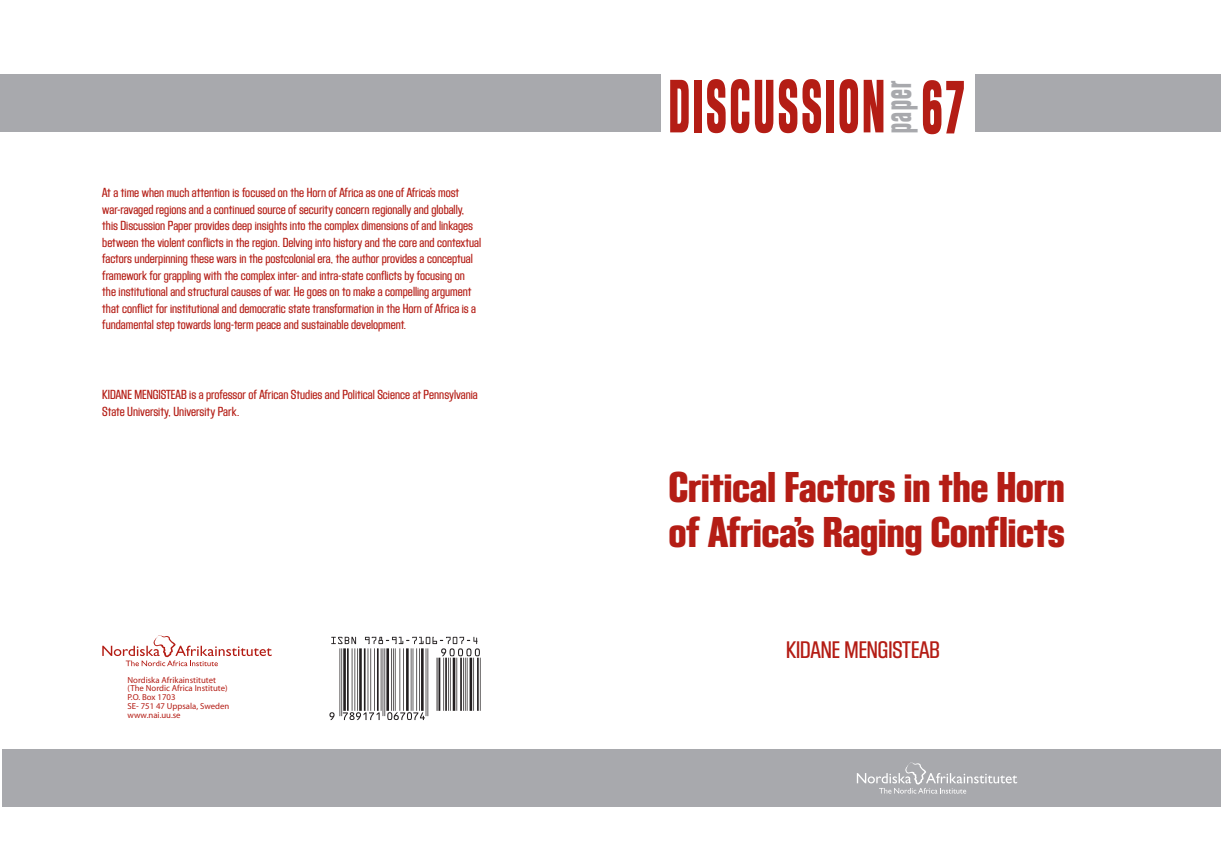
<style>
.page{position:relative;width:1221px;height:866px;background:#fff}
.page>*{position:absolute;margin:0;border:0;box-sizing:border-box;transform-origin:0 0}
.t1{font:78.75px "Block Gothic Ex Bold Cond";color:#b41d15;scale:.66 1}
.t2{font:45px/45px "Block Gothic Ex Bold Cond";color:#b41d15;scale:1.1 1}
.t3{font:41.25px "Block Gothic Ex Bold Cond";letter-spacing:.06em;color:#a8a9ad;scale:.66 1}
.t4{font:25px "Block Gothic Med Cond";color:#b41d15}
.t5{font:13.75px/16.5px "Block Gothic Med Cond";color:#b41d15}
.t6{font:8.75px/8.8px "Myriad Pro";color:#b41d15}
</style>
<div class="page">
<svg style="left:329px;top:637px;width:152px;height:83px"></svg>
<svg style="left:102px;top:635px;width:170px;height:31px"></svg>
<div style="left:0;top:75px;width:660px;height:57px;background:#a8a9ad"></div>
<div style="left:2px;top:749px;width:1219px;height:58px;background:#a8a9ad"></div>
<svg style="left:857px;top:762px;width:160px;height:31px"></svg>
<div style="left:975px;top:75px;width:246px;height:57px;background:#a8a9ad"></div>
<p class="t5" style="left:102px;top:185px;width:380px">At a time when much attention is focused on the Horn of Africa as one of Africa’s most war-ravaged regions and a continued source of security concern regionally and globally, this Discussion Paper provides deep insights into the complex dimensions of and linkages between the violent conflicts in the region. Delving into history and the core and contextual factors underpinning these wars in the postcolonial era, the author provides a conceptual framework for grappling with the complex inter- and intra-state conflicts by focusing on the institutional and structural causes of war. He goes on to make a compelling argument that conflict for institutional and democratic state transformation in the Horn of Africa is a fundamental step towards long-term peace and sustainable development.</p>
<p class="t5" style="left:102px;top:387px;width:377px">KIDANE MENGISTEAB is a professor of African Studies and Political Science at Pennsylvania<br>State University, University Park.</p>
<p class="t6" style="left:128px;top:675px;width:103px">Nordiska Afrikainstitutet (The Nordic Africa Institute)<br>P.O. Box 1703<br>SE- 751 47 Uppsala, Sweden www.nai.uu.se</p>
<h1 class="t1" style="left:669px;top:65px;width:329px">discussion</h1>
<h3 class="t3" style="left:875px;top:133px;width:82px;rotate:-90deg">paper</h3>
<h1 class="t1" style="left:921px;top:66px;width:69px">67</h1>
<h2 class="t2" style="left:669px;top:466px;width:362px">Critical Factors in the Horn of Africa’s Raging Conflicts</h2>
<h3 class="t4" style="left:786px;top:636px;width:155px">KIDANE MENGISTEAB</h3>
</div>
